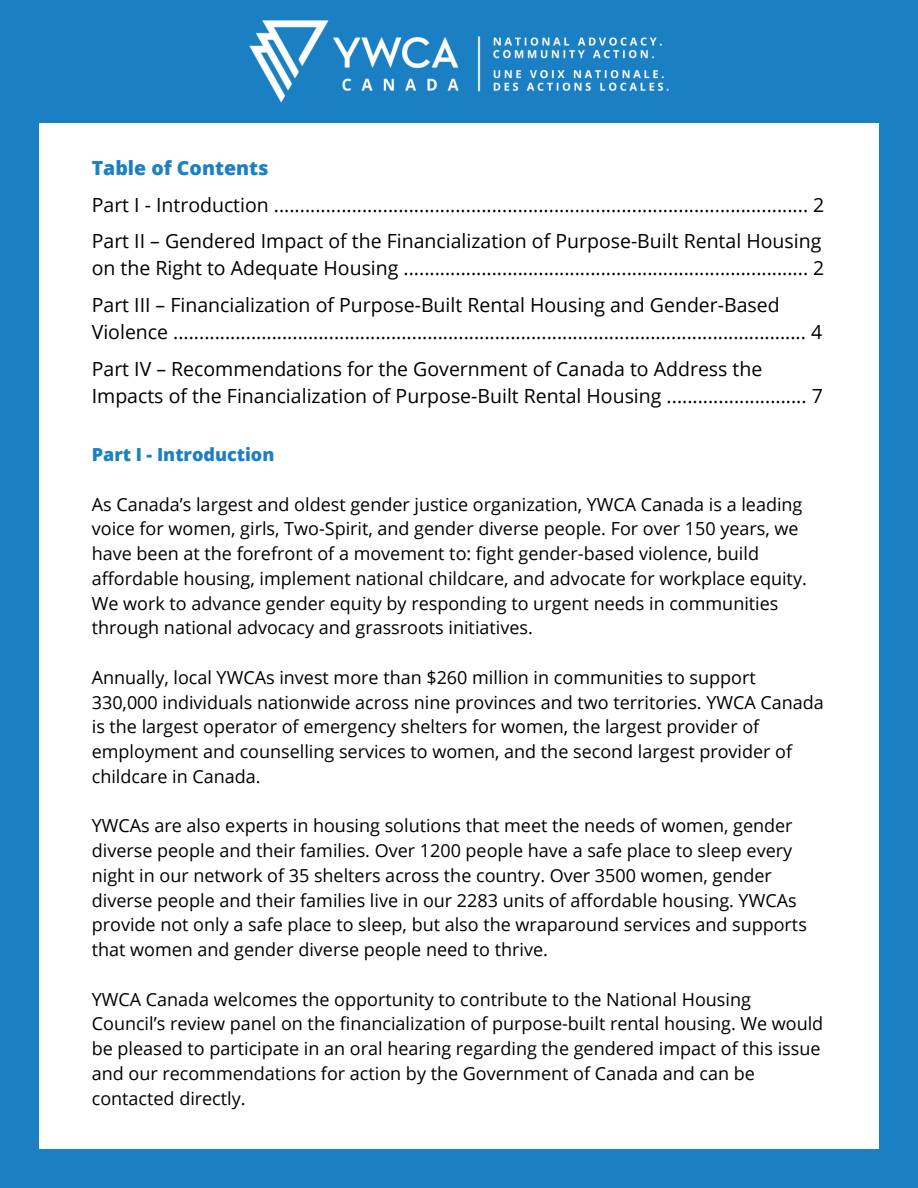
<style>
.page{position:relative;width:918px;height:1188px;background:#fff}
.page>*{position:absolute;margin:0;border:0;box-sizing:border-box;transform-origin:0 0}
.t1{font:19.5px/26.8px "Open Sans";color:#000}
.t2{font:800 19.5px "Open Sans";color:#1b7fc3}
.t3{font:18px/24.8px "Open Sans";color:#000}
.t4{font:800 18px "Open Sans";color:#1b7fc3}
</style>
<div class="page">
<div style="left:0;top:0;width:918px;height:122px;background:#1b7fc3"></div>
<img style="left:220px;top:20px;width:478px;height:103px">
<div style="left:0;top:0;width:39px;height:1188px;background:#1b7fc3"></div>
<div style="left:879px;top:0;width:39px;height:1188px;background:#1b7fc3"></div>
<div style="left:0;top:1149px;width:918px;height:39px;background:#1b7fc3"></div>
<p class="t2" style="left:92px;top:154px;width:178px">Table of Contents</p>
<p class="t1" style="left:92px;top:191px;width:734px">Part I - Introduction ....................................................................................................... 2</p>
<p class="t1" style="left:92px;top:227px;width:734px">Part II – Gendered Impact of the Financialization of Purpose-Built Rental Housing on the Right to Adequate Housing .............................................................................. 2</p>
<p class="t1" style="left:92px;top:291px;width:732px">Part III – Financialization of Purpose-Built Rental Housing and Gender-Based<br>Violence .......................................................................................................................... 4</p>
<p class="t1" style="left:92px;top:355px;width:733px">Part IV – Recommendations for the Government of Canada to Address the<br>Impacts of the Financialization of Purpose-Built Rental Housing ........................... 7</p>
<p class="t4" style="left:92px;top:442px;width:184px">Part I - Introduction</p>
<p class="t3" style="left:92px;top:491px;width:717px">As Canada’s largest and oldest gender justice organization, YWCA Canada is a leading voice for women, girls, Two-Spirit, and gender diverse people. For over 150 years, we have been at the forefront of a movement to: fight gender-based violence, build affordable housing, implement national childcare, and advocate for workplace equity.<br>We work to advance gender equity by responding to urgent needs in communities through national advocacy and grassroots initiatives.</p>
<p class="t3" style="left:92px;top:665px;width:734px">Annually, local YWCAs invest more than $260 million in communities to support 330,000 individuals nationwide across nine provinces and two territories. YWCA Canada is the largest operator of emergency shelters for women, the largest provider of employment and counselling services to women, and the second largest provider of childcare in Canada.</p>
<p class="t3" style="left:92px;top:813px;width:717px">YWCAs are also experts in housing solutions that meet the needs of women, gender diverse people and their families. Over 1200 people have a safe place to sleep every night in our network of 35 shelters across the country. Over 3500 women, gender diverse people and their families live in our 2283 units of affordable housing. YWCAs provide not only a safe place to sleep, but also the wraparound services and supports that women and gender diverse people need to thrive.</p>
<p class="t3" style="left:92px;top:986px;width:733px">YWCA Canada welcomes the opportunity to contribute to the National Housing Council’s review panel on the financialization of purpose-built rental housing. We would be pleased to participate in an oral hearing regarding the gendered impact of this issue and our recommendations for action by the Government of Canada and can be contacted directly.</p>
</div>
